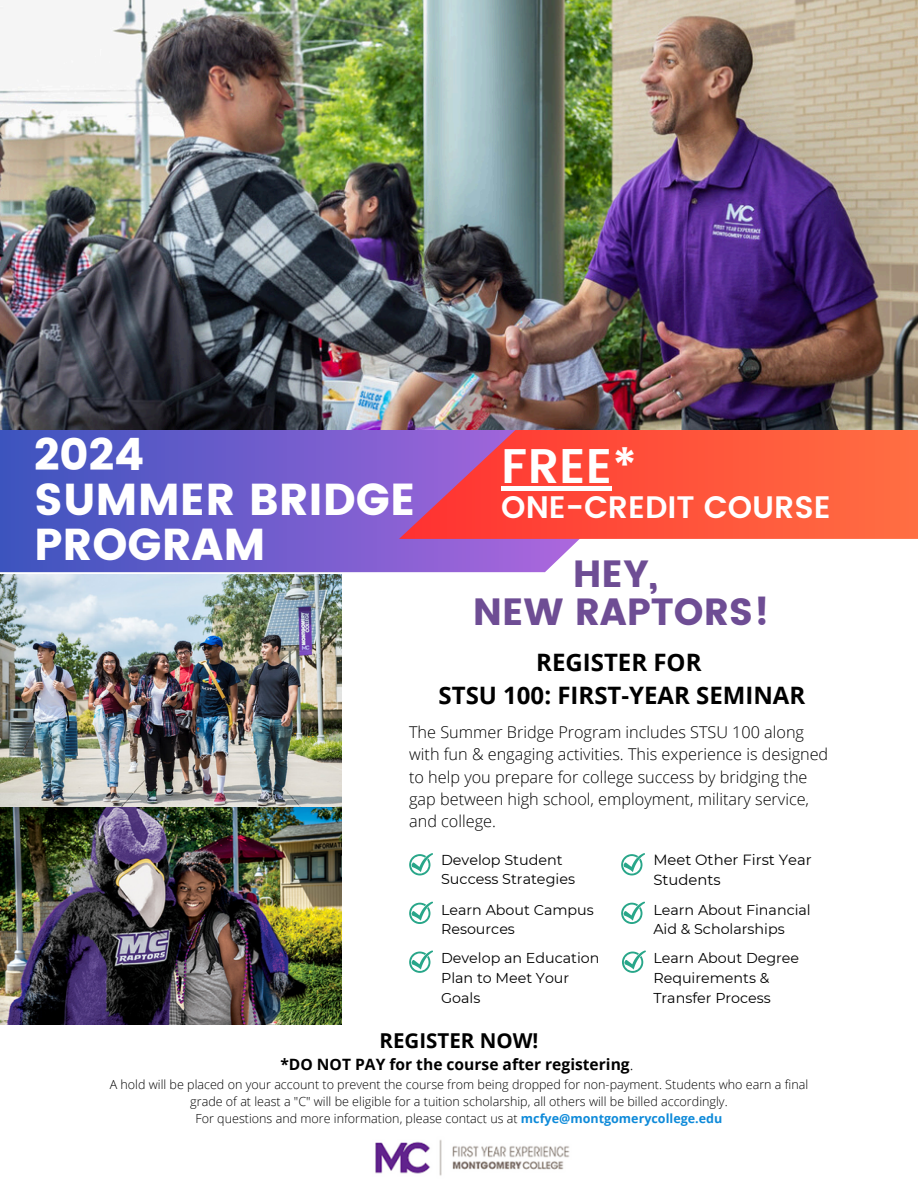
<style>
.page{position:relative;width:918px;height:1188px;background:#fff}
.page>*{position:absolute;margin:0;border:0;box-sizing:border-box;transform-origin:0 0}
.t1{font:600 48.45px "Poppins";color:#fff}
.t2{font:44.7px/45.2px "Poppins";color:#fff}
.t3{font:37.8px/37.8px "Poppins";color:#6e4d94;text-align:center}
.t4{font:600 31.05px "Poppins";color:#fff}
.t5{font:700 24px/33.3px "Open Sans";color:#000;text-align:center}
.t6{font:700 20.55px "Open Sans";color:#000}
.t7{font:300 16.2px/22.4px "Open Sans";color:#000}
.t8{font:700 15.6px "Open Sans";color:#000}
.t9{font:14.85px/19.6px "Montserrat";color:#000}
.t10{font:14.4px/19.2px "Montserrat";color:#000}
.t11{font:14.25px/19.6px "Montserrat";color:#000}
.t12{font:300 12.6px/17.2px "Open Sans";color:#000;text-align:center}
.s1{font-weight:300}
.s2{font-weight:700;color:#0e8ad9}
</style>
<div class="page">
<svg style="left:0;top:430px;width:580px;height:142px;background:#695dca"></svg>
<svg style="left:399px;top:430px;width:519px;height:109px;background:#f1554d"></svg>
<svg style="left:409px;top:902px;width:24px;height:22px"></svg>
<svg style="left:621px;top:902px;width:24px;height:22px"></svg>
<svg style="left:409px;top:951px;width:24px;height:22px"></svg>
<svg style="left:622px;top:951px;width:24px;height:22px"></svg>
<svg style="left:621px;top:853px;width:24px;height:22px"></svg>
<svg style="left:409px;top:853px;width:24px;height:22px"></svg>
<img style="left:0;top:0;width:918px;height:430px">
<img style="left:0;top:574px;width:342px;height:450px">
<div style="left:501px;top:486px;width:111px;height:5px;background:#fff"></div>
<img style="left:375px;top:1140px;width:195px;height:36px">
<p class="t2" style="left:34px;top:432px;width:383px">2024<br>SUMMER BRIDGE<br>PROGRAM</p>
<p class="t1" style="left:501px;top:438px;width:138px">FREE*</p>
<p class="t4" style="left:501px;top:489px;width:331px">ONE-CREDIT COURSE</p>
<p class="t3" style="left:473px;top:555px;width:298px">HEY,<br>NEW RAPTORS!</p>
<p class="t5" style="left:439px;top:645px;width:368px">REGISTER FOR<br>STSU 100: FIRST-YEAR SEMINAR</p>
<p class="t7" style="left:409px;top:721px;width:421px">The Summer Bridge Program includes STSU 100 along with fun &amp; engaging activities. This experience is designed to help you prepare for college success by bridging the gap between high school, employment, military service, and college.</p>
<h2 class="t10" style="left:441px;top:850px;width:135px">Develop Student<br>Success Strategies</h2>
<h1 class="t9" style="left:653px;top:850px;width:160px">Meet Other First Year<br>Students</h1>
<p class="t11" style="left:441px;top:900px;width:154px">Learn About Campus<br>Resources</p>
<h5 class="t11" style="left:653px;top:900px;width:159px">Learn About Financial<br>Aid &amp; Scholarships</h5>
<p class="t11" style="left:441px;top:948px;width:160px">Develop an Education<br>Plan to Meet Your<br>Goals</p>
<h4 class="t11" style="left:653px;top:948px;width:147px">Learn About Degree<br>Requirements &amp;<br>Transfer Process</h4>
<h3 class="t6" style="left:380px;top:1026px;width:160px">REGISTER NOW!</h3>
<h6 class="t8" style="left:280px;top:1053px;width:354px">*DO NOT PAY for the course after registering<span class="s1">.</span></h6>
<h6 class="t12" style="left:110px;top:1075px;width:700px">A hold will be placed on your account to prevent the course from being dropped for non-payment. Students who earn a final grade of at least a "C" will be eligible for a tuition scholarship, all others will be billed accordingly.</h6>
<h6 class="t12" style="left:196px;top:1110px;width:528px">For questions and more information, please contact us at <span class="s2">mcfye@montgomerycollege.edu</span></h6>
</div>
